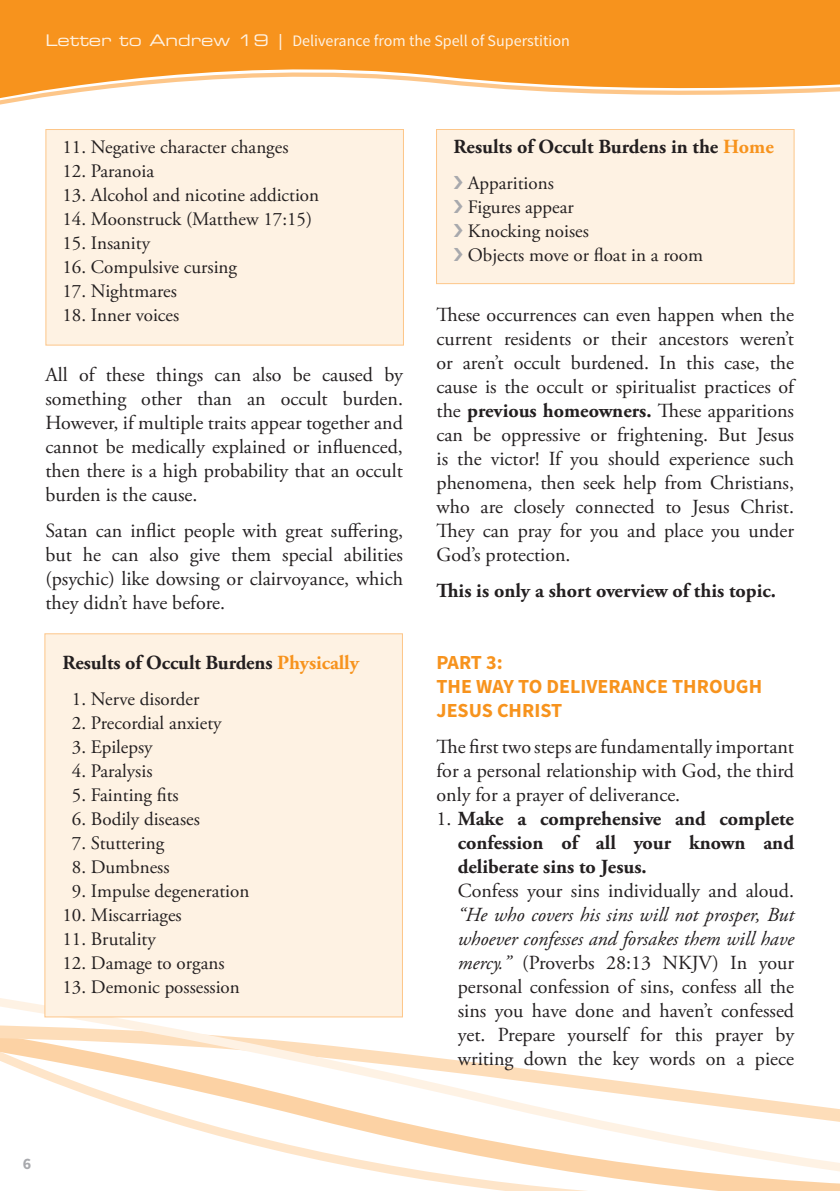
<style>
.page{position:relative;width:840px;height:1191px;background:#fff}
.page>*{position:absolute;margin:0;border:0;box-sizing:border-box;transform-origin:0 0}
._02_Grundtext{font:20px/24px "Adobe Garamond Pro";color:#231f20;text-align:justify}
._02_Grundtext-2{font:700 20px/24px "Adobe Garamond Pro";color:#231f20;text-align:justify}
._03_Zwischenüberschrift_orange{font:700 20px/24px "Source Sans Pro";color:#f7931d}
._02_Grundtext-3{font:19px "Adobe Garamond Pro";color:#231f20}
.t1{font:16px "Source Sans Pro";color:#fef2e3}
.t2{font:700 16px "Source Sans Pro";color:#a8a9ad}
.s1{font-family:"Eurostile LT Std Ex 2"}
.s2{color:#f7931d}
.s3{font-weight:700}
.s4{font-weight:400}
.s5{font-style:italic}
</style>
<div class="page">
<svg style="left:0;top:0;width:839px;height:101px;background:#f8a645"></svg>
<svg style="left:0;top:998px;width:839px;height:193px"></svg>
<div style="left:45px;top:129px;width:359px;height:216px;background:#fef2e3;border:1px solid #fdc689"></div>
<div style="left:44px;top:633px;width:359px;height:384px;background:#fef2e3;border:1px solid #fdc689"></div>
<div style="left:436px;top:129px;width:358px;height:155px;background:#fef2e3;border:1px solid #fdc689"></div>
<p class="t1" style="left:45px;top:31px;width:525px"><span class="s1">Letter to Andrew 19 |</span> Deliverance from the Spell of Superstition</p>
<p class="_02_Grundtext-3" style="left:62px;top:136px;width:227px">11. Negative character changes</p>
<p class="_02_Grundtext-3" style="left:62px;top:160px;width:93px">12. Paranoia</p>
<p class="_02_Grundtext-3" style="left:62px;top:184px;width:258px">13. Alcohol and nicotine addiction</p>
<p class="_02_Grundtext-3" style="left:62px;top:208px;width:251px">14. Moonstruck (Matthew 17:15)</p>
<p class="_02_Grundtext-3" style="left:62px;top:232px;width:89px">15. Insanity</p>
<p class="_02_Grundtext-3" style="left:62px;top:256px;width:176px">16. Compulsive cursing</p>
<p class="_02_Grundtext-3" style="left:62px;top:280px;width:116px">17. Nightmares</p>
<p class="_02_Grundtext-3" style="left:62px;top:304px;width:118px">18. Inner voices</p>
<p class="_02_Grundtext" style="left:45px;top:363px;width:359px">All of these things can also be caused by something other than an occult burden.<br>However, if multiple traits appear together and cannot be medically explained or influenced, then there is a high probability that an occult burden is the cause.</p>
<p class="_02_Grundtext" style="left:45px;top:519px;width:359px">Satan can inflict people with great suffering, but he can also give them special abilities (psychic) like dowsing or clairvoyance, which they didn’t have before.</p>
<p class="_02_Grundtext-2" style="left:62px;top:651px;width:298px">Results of Occult Burdens <span class="s2">Physically</span></p>
<p class="_02_Grundtext-3" style="left:72px;top:688px;width:129px">1. Nerve disorder</p>
<p class="_02_Grundtext-3" style="left:72px;top:712px;width:151px">2. Precordial anxiety</p>
<p class="_02_Grundtext-3" style="left:72px;top:736px;width:82px">3. Epilepsy</p>
<p class="_02_Grundtext-3" style="left:72px;top:760px;width:82px">4. Paralysis</p>
<p class="_02_Grundtext-3" style="left:72px;top:784px;width:108px">5. Fainting fits</p>
<p class="_02_Grundtext-3" style="left:72px;top:808px;width:129px">6. Bodily diseases</p>
<p class="_02_Grundtext-3" style="left:72px;top:832px;width:94px">7. Stuttering</p>
<p class="_02_Grundtext-3" style="left:72px;top:856px;width:99px">8. Dumbness</p>
<p class="_02_Grundtext-3" style="left:72px;top:880px;width:179px">9. Impulse degeneration</p>
<p class="_02_Grundtext-3" style="left:62px;top:904px;width:121px">10. Miscarriages</p>
<p class="_02_Grundtext-3" style="left:62px;top:928px;width:95px">11. Brutality</p>
<p class="_02_Grundtext-3" style="left:62px;top:952px;width:163px">12. Damage to organs</p>
<p class="_02_Grundtext-3" style="left:62px;top:976px;width:179px">13. Demonic possession</p>
<p class="_02_Grundtext-2" style="left:453px;top:135px;width:321px">Results of Occult Burdens in the <span class="s2">Home</span></p>
<p class="_02_Grundtext-3" style="left:467px;top:172px;width:87px">Apparitions</p>
<p class="_02_Grundtext-3" style="left:467px;top:196px;width:107px">Figures appear</p>
<p class="_02_Grundtext-3" style="left:467px;top:220px;width:122px">Knocking noises</p>
<p class="_02_Grundtext-3" style="left:467px;top:244px;width:236px">Objects move or float in a room</p>
<p class="_02_Grundtext" style="left:436px;top:303px;width:359px">These occurrences can even happen when the current residents or their ancestors weren’t or aren’t occult burdened. In this case, the cause is the occult or spiritualist practices of the <span class="s3">previous homeowners.</span> These apparitions can be oppressive or frightening. But Jesus is the victor! If you should experience such phenomena, then seek help from Christians, who are closely connected to Jesus Christ.<br>They can pray for you and place you under God’s protection.</p>
<p class="_02_Grundtext-2" style="left:436px;top:579px;width:341px">This is only a short overview of this topic.</p>
<p class="_03_Zwischenüberschrift_orange" style="left:436px;top:651px;width:327px">PART 3:<br>THE WAY TO DELIVERANCE THROUGH<br>JESUS CHRIST</p>
<p class="_02_Grundtext" style="left:436px;top:735px;width:359px">The first two steps are fundamentally important for a personal relationship with God, the third only for a prayer of deliverance.</p>
<p class="_02_Grundtext-2" style="left:457px;top:807px;width:337px;text-indent:-21px"><span class="s4">1.</span> Make a comprehensive and complete confession of all your known and deliberate sins to Jesus.</p>
<p class="_02_Grundtext" style="left:457px;top:879px;width:337px">Confess your sins individually and aloud. <span class="s5">“He who covers his sins will not prosper, But whoever confesses and forsakes them will have mercy.”</span> (Proverbs 28:13 NKJV) In your personal confession of sins, confess all the sins you have done and haven’t confessed yet. Prepare yourself for this prayer by writing down the key words on a piece</p>
<p class="t2" style="left:23px;top:1153px;width:10px">6</p>
</div>
